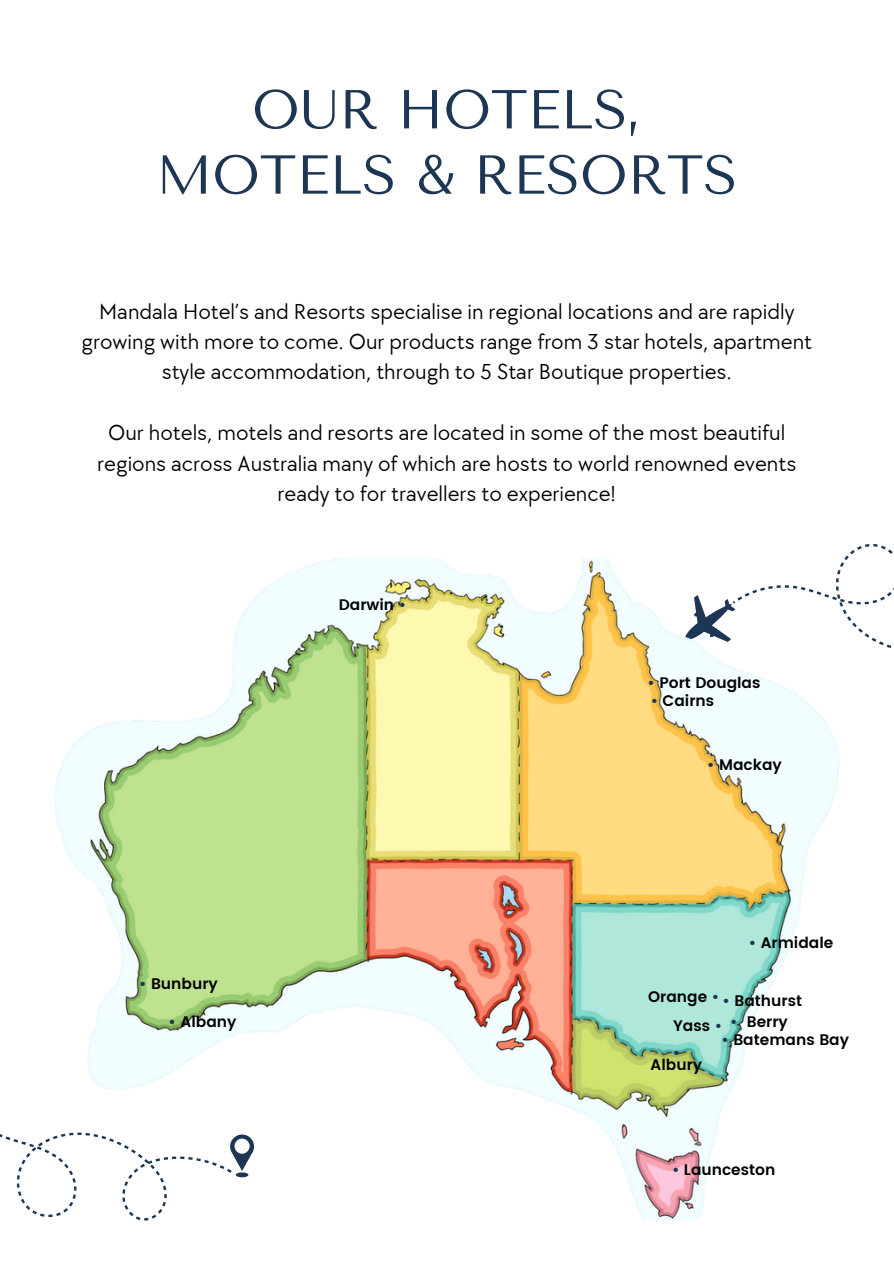
<style>
.page{position:relative;width:894px;height:1264px;background:#fff}
.page>*{position:absolute;margin:0;border:0;box-sizing:border-box;transform-origin:0 0}
.t1{font:54.75px/65.2px "Tenor Sans";color:#1d3653;text-align:center}
.t2{font:22.35px/30.3px "TT Chocolates";color:#000;text-align:center}
.t3{font:600 15.3px "Poppins";color:#000}
.t4{font:600 15.3px "Poppins";color:#1d3653}
.s1{color:#1d3653}
</style>
<div class="page">
<svg style="left:0;top:1134px;width:28px;height:75px"></svg>
<img style="left:28px;top:558px;width:847px;height:662px">
<h2 class="t1" style="left:156px;top:77px;width:582px">OUR HOTELS,<br>MOTELS &amp; RESORTS</h2>
<h1 class="t2" style="left:81px;top:297px;width:731px">Mandala Hotel’s and Resorts specialise in regional locations and are rapidly growing with more to come. Our products range from 3 star hotels, apartment style accommodation, through to 5 Star Boutique properties.</h1>
<h2 class="t2" style="left:97px;top:418px;width:700px">Our hotels, motels and resorts are located in some of the most beautiful regions across Australia many of which are hosts to world renowned events ready to for travellers to experience!</h2>
<p class="t3" style="left:339px;top:595px;width:69px">Darwin <span class="s1">•</span></p>
<p class="t3" style="left:139px;top:974px;width:80px"><span class="s1">•</span> Bunbury</p>
<p class="t3" style="left:168px;top:1012px;width:69px"><span class="s1">•</span> Albany</p>
<p class="t3" style="left:647px;top:673px;width:114px"><span class="s1">•</span> Port Douglas</p>
<p class="t3" style="left:650px;top:691px;width:65px"><span class="s1">•</span> Cairns</p>
<p class="t3" style="left:707px;top:756px;width:76px"><span class="s1">•</span> Mackay</p>
<p class="t3" style="left:748px;top:933px;width:86px"><span class="s1">•</span> Armidale</p>
<p class="t3" style="left:648px;top:987px;width:72px">Orange <span class="s1">•</span></p>
<p class="t3" style="left:673px;top:1016px;width:50px">Yass <span class="s1">•</span></p>
<p class="t4" style="left:672px;top:1043px;width:9px">•</p>
<p class="t3" style="left:650px;top:1055px;width:53px">Albury</p>
<p class="t3" style="left:722px;top:991px;width:81px"><span class="s1">•</span> Bathurst</p>
<p class="t4" style="left:730px;top:1012px;width:9px">•</p>
<p class="t3" style="left:746px;top:1012px;width:43px">Berry</p>
<p class="t3" style="left:721px;top:1030px;width:129px"><span class="s1">•</span> Batemans Bay</p>
<p class="t3" style="left:671px;top:1160px;width:105px"><span class="s1">•</span> Launceston</p>
</div>
